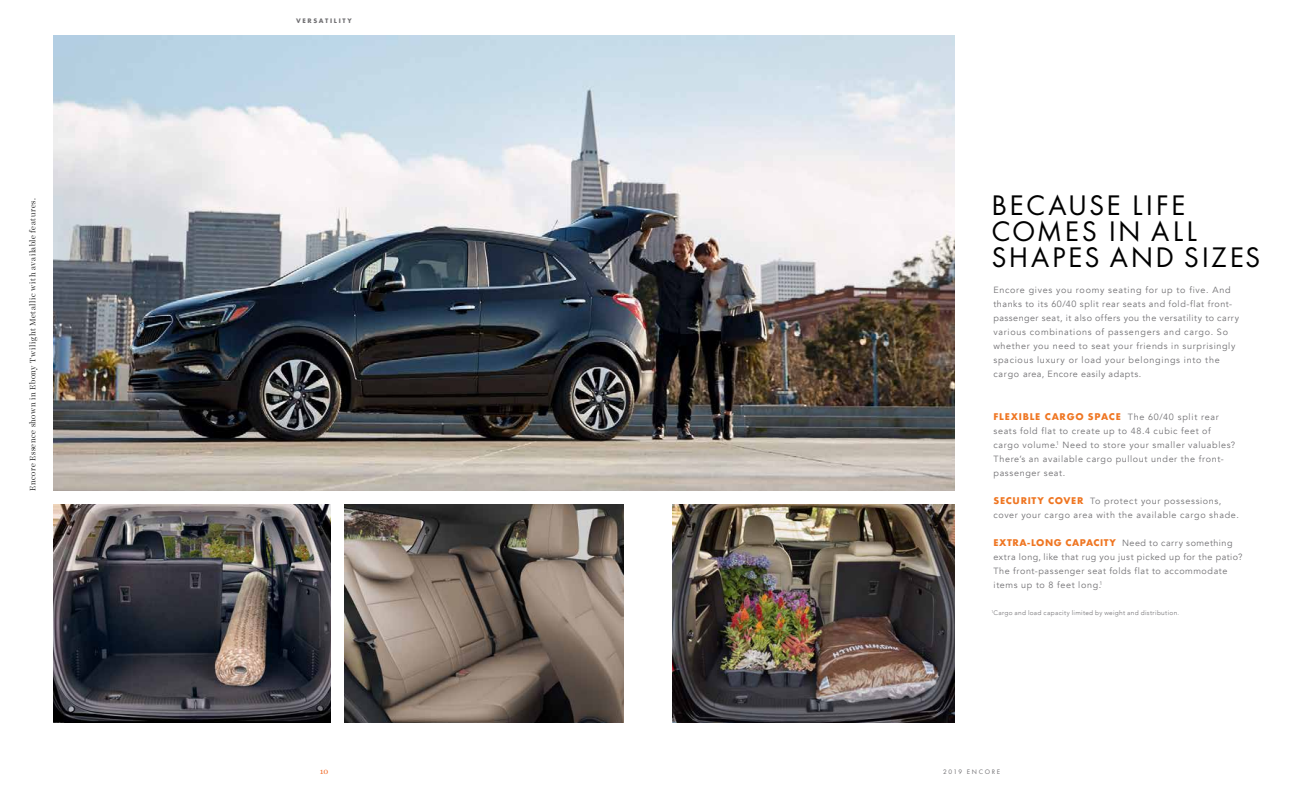
<style>
.page{position:relative;width:1296px;height:810px;background:#fff}
.page>*{position:absolute;margin:0;border:0;box-sizing:border-box;transform-origin:0 0}
.t1{font:26px/26px "Buick Futura ND";letter-spacing:.1em;color:#000}
.t2{font:9px/14px "Avenir";letter-spacing:.07em;color:#717073}
.t3{font:700 9px "Futura";letter-spacing:.085em;color:#ef7622}
.t4{font:300 8px "Harriet Display";letter-spacing:.065em;color:#000}
.t5{font:8px "Harriet Text";color:#f26723}
.t6{font:300 6.5px "Avenir";letter-spacing:.045em;color:#717073}
.t7{font:700 6px "Futura";letter-spacing:.28em;color:#717073}
.t8{font:6px "Buick Futura ND";letter-spacing:.27em;color:#717073}
.s1{font-family:"Avenir";font-weight:400;color:#717073}
.s2{font-family:"Futura";font-weight:700;color:#ef7622}
</style>
<div class="page">
<img style="left:673px;top:504px;width:281px;height:219px">
<img style="left:54px;top:504px;width:277px;height:219px">
<img style="left:54px;top:36px;width:900px;height:455px">
<img style="left:344px;top:504px;width:279px;height:219px">
<p class="t4" style="left:27px;top:491px;width:294px;rotate:-90deg">Encore Essence shown in Ebony Twilight Metallic with available features.</p>
<p class="t7" style="left:296px;top:16px;width:57px">VERSATILITY</p>
<h1 class="t1" style="left:991px;top:193px;width:271px">BECAUSE LIFE<br>COMES IN ALL<br>SHAPES AND SIZES</h1>
<p class="t2" style="left:993px;top:283px;width:247px">Encore gives you roomy seating for up to five. And thanks to its 60/40 split rear seats and fold-flat front&shy;passenger seat, it also offers you the versatility to carry various combinations of passengers and cargo. So whether you need to seat your friends in surprisingly spacious luxury or load your belongings into the cargo area, Encore easily adapts.</p>
<p class="t3" style="left:994px;top:410px;width:227px">FLEXIBLE CARGO SPACE <span class="s1">The 60/40 split rear</span></p>
<p class="t2" style="left:994px;top:424px;width:243px">seats fold flat to create up to 48.4 cubic feet of cargo volume.<sup>1</sup> Need to store your smaller valuables?<br>There’s an available cargo pullout under the front&shy;passenger seat.</p>
<p class="t2" style="left:994px;top:494px;width:247px"><span class="s2">SECURITY COVER</span> To protect your possessions, cover your cargo area with the available cargo shade.</p>
<p class="t2" style="left:994px;top:536px;width:250px"><span class="s2">EXTRA-LONG CAPACITY</span> Need to carry something extra long, like that rug you just picked up for the patio?<br>The front-passenger seat folds flat to accommodate items up to 8 feet long.<sup>1</sup></p>
<p class="t6" style="left:991px;top:609px;width:189px"><sup>1</sup>Cargo and load capacity limited by weight and distribution.</p>
<p class="t5" style="left:320px;top:766px;width:10px">10</p>
<p class="t8" style="left:943px;top:768px;width:58px">2019 ENCORE</p>
</div>
